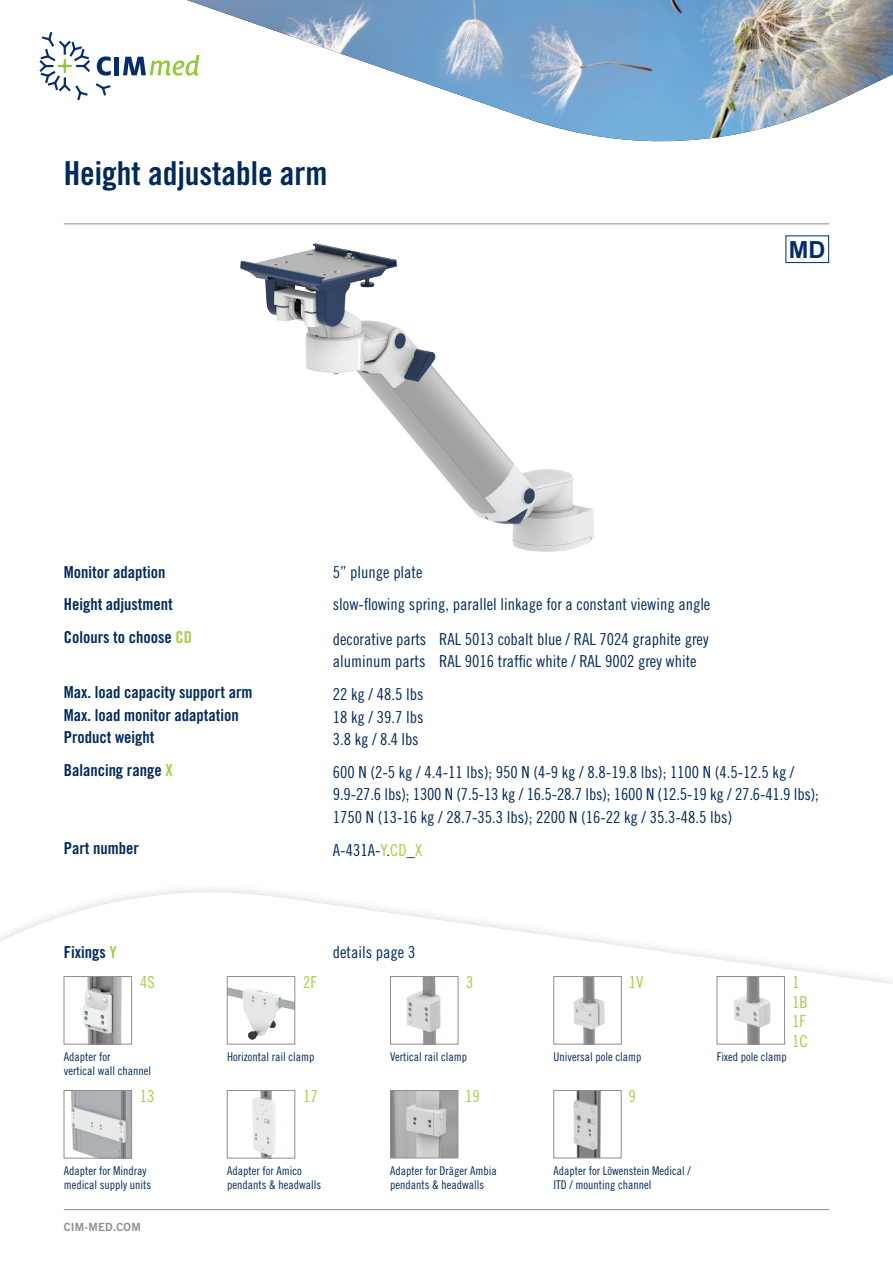
<style>
.page{position:relative;width:893px;height:1263px;background:#fff}
.page>*{position:absolute;margin:0;border:0;box-sizing:border-box;transform-origin:0 0}
.t1{font:33px "Trade Gothic LT Std Bd Cn 20";color:#002a5b}
.t2{font:700 23.7px "Arial";color:#052d69}
.t3{font:16.5px/22.5px "Trade Gothic LT Std Cn 18";color:#002a5b}
.t4{font:16.5px/32.7px "Trade Gothic LT Std Bd Cn 20";color:#002a5b}
.t5{font:16.5px/19.5px "Trade Gothic LT Std Cn 18";color:#a5ce44}
.t6{font:12px/13.2px "Trade Gothic LT Std Cn 18";color:#002a5b}
.t7{font:11.25px "Trade Gothic LT Std Bd 2";letter-spacing:.02em;color:#8e8e8f}
.s1{color:#a5ce44}
</style>
<div class="page">
<svg style="left:96px;top:83px;width:15px;height:13px"></svg>
<svg style="left:97px;top:56px;width:14px;height:20px"></svg>
<div style="left:114px;top:57px;width:5px;height:18px;background:#052d69"></div>
<svg style="left:123px;top:56px;width:64px;height:20px"></svg>
<svg style="left:39px;top:32px;width:51px;height:68px"></svg>
<div style="left:785px;top:235px;width:44px;height:28px;border:1px solid #052d69"></div>
<img style="left:240px;top:243px;width:354px;height:309px">
<svg style="left:0;top:889px;width:893px;height:322px"></svg>
<img style="left:187px;top:0;width:706px;height:142px">
<hr style="left:64px;top:224px;width:765px;height:1px;background:#8e8e8f">
<img style="left:719px;top:978px;width:64px;height:64px">
<div style="left:717px;top:976px;width:68px;height:68px;border:1px solid #8e8e8f"></div>
<img style="left:555px;top:978px;width:65px;height:64px">
<div style="left:553px;top:976px;width:69px;height:68px;border:1px solid #8e8e8f"></div>
<img style="left:229px;top:1092px;width:64px;height:64px">
<div style="left:227px;top:1090px;width:68px;height:68px;border:1px solid #8e8e8f"></div>
<img style="left:392px;top:978px;width:64px;height:64px">
<div style="left:390px;top:976px;width:68px;height:68px;border:1px solid #8e8e8f"></div>
<img style="left:66px;top:1092px;width:64px;height:64px">
<div style="left:64px;top:1090px;width:68px;height:68px;border:1px solid #8e8e8f"></div>
<img style="left:229px;top:978px;width:64px;height:64px">
<div style="left:227px;top:976px;width:68px;height:68px;border:1px solid #8e8e8f"></div>
<img style="left:66px;top:978px;width:64px;height:64px">
<div style="left:64px;top:976px;width:68px;height:68px;border:1px solid #8e8e8f"></div>
<img style="left:555px;top:1092px;width:64px;height:64px">
<div style="left:553px;top:1090px;width:68px;height:68px;border:1px solid #8e8e8f"></div>
<img style="left:392px;top:1092px;width:64px;height:64px">
<div style="left:390px;top:1090px;width:68px;height:68px;border:1px solid #8e8e8f"></div>
<hr style="left:64px;top:1209px;width:765px;height:1px;background:#8e8e8f">
<h1 class="t1" style="left:64px;top:154px;width:265px">Height adjustable arm</h1>
<h2 class="t2" style="left:789px;top:233px;width:38px">MD</h2>
<p class="t4" style="left:64px;top:555px;width:130px">Monitor adaption<br>Height adjustment<br>Colours to choose <span class="s1">CD</span></p>
<p class="t4" style="left:64px;top:681px;width:190px;line-height:22.5px">Max. load capacity support arm<br>Max. load monitor adaptation<br>Product weight</p>
<p class="t4" style="left:64px;top:753px;width:110px">Balancing range <span class="s1">X</span></p>
<p class="t4" style="left:64px;top:831px;width:77px">Part number</p>
<p class="t3" style="left:333px;top:555px;width:379px;line-height:32.7px">5” plunge plate<br>slow-flowing spring, parallel linkage for a constant viewing angle</p>
<p class="t3" style="left:333px;top:627px;width:377px">decorative parts RAL 5013 cobalt blue / RAL 7024 graphite grey aluminum parts RAL 9016 traffic white / RAL 9002 grey white</p>
<p class="t3" style="left:333px;top:683px;width:92px;text-align:justify">22 kg / 48.5 lbs 18 kg / 39.7 lbs 3.8 kg / 8.4 lbs</p>
<p class="t3" style="left:333px;top:760px;width:487px">600 N (2-5 kg / 4.4-11 lbs); 950 N (4-9 kg / 8.8-19.8 lbs); 1100 N (4.5-12.5 kg /<br>9.9-27.6 lbs); 1300 N (7.5-13 kg / 16.5-28.7 lbs); 1600 N (12.5-19 kg / 27.6-41.9 lbs);<br>1750 N (13-16 kg / 28.7-35.3 lbs); 2200 N (16-22 kg / 35.3-48.5 lbs)</p>
<p class="t3" style="left:333px;top:838px;width:91px">A-431A-<span class="s1">Y</span>.<span class="s1">CD</span>_<span class="s1">X</span></p>
<p class="t4" style="left:64px;top:935px;width:55px">Fixings <span class="s1">Y</span></p>
<p class="t3" style="left:333px;top:940px;width:84px">details page 3</p>
<p class="t5" style="left:140px;top:972px;width:16px">4S</p>
<p class="t5" style="left:303px;top:972px;width:15px">2F</p>
<p class="t5" style="left:466px;top:972px;width:9px">3</p>
<p class="t5" style="left:629px;top:972px;width:16px">1V</p>
<p class="t5" style="left:792px;top:972px;width:17px">1<br>1B<br>1F<br>1C</p>
<p class="t6" style="left:64px;top:1050px;width:89px">Adapter for<br>vertical wall channel</p>
<p class="t6" style="left:227px;top:1050px;width:89px">Horizontal rail clamp</p>
<p class="t6" style="left:390px;top:1050px;width:78px">Vertical rail clamp</p>
<p class="t6" style="left:553px;top:1050px;width:89px">Universal pole clamp</p>
<p class="t6" style="left:717px;top:1050px;width:71px">Fixed pole clamp</p>
<p class="t5" style="left:140px;top:1086px;width:16px">13</p>
<p class="t5" style="left:303px;top:1086px;width:16px">17</p>
<p class="t5" style="left:465px;top:1086px;width:16px">19</p>
<p class="t5" style="left:628px;top:1086px;width:9px">9</p>
<p class="t6" style="left:64px;top:1164px;width:89px">Adapter for Mindray medical supply units</p>
<p class="t6" style="left:227px;top:1164px;width:95px">Adapter for Amico pendants &amp; headwalls</p>
<p class="t6" style="left:390px;top:1164px;width:108px">Adapter for Dräger Ambia pendants &amp; headwalls</p>
<p class="t6" style="left:553px;top:1164px;width:139px">Adapter for Löwenstein Medical /<br>ITD / mounting channel</p>
<p class="t7" style="left:64px;top:1220px;width:78px">CIM-MED.COM</p>
</div>
